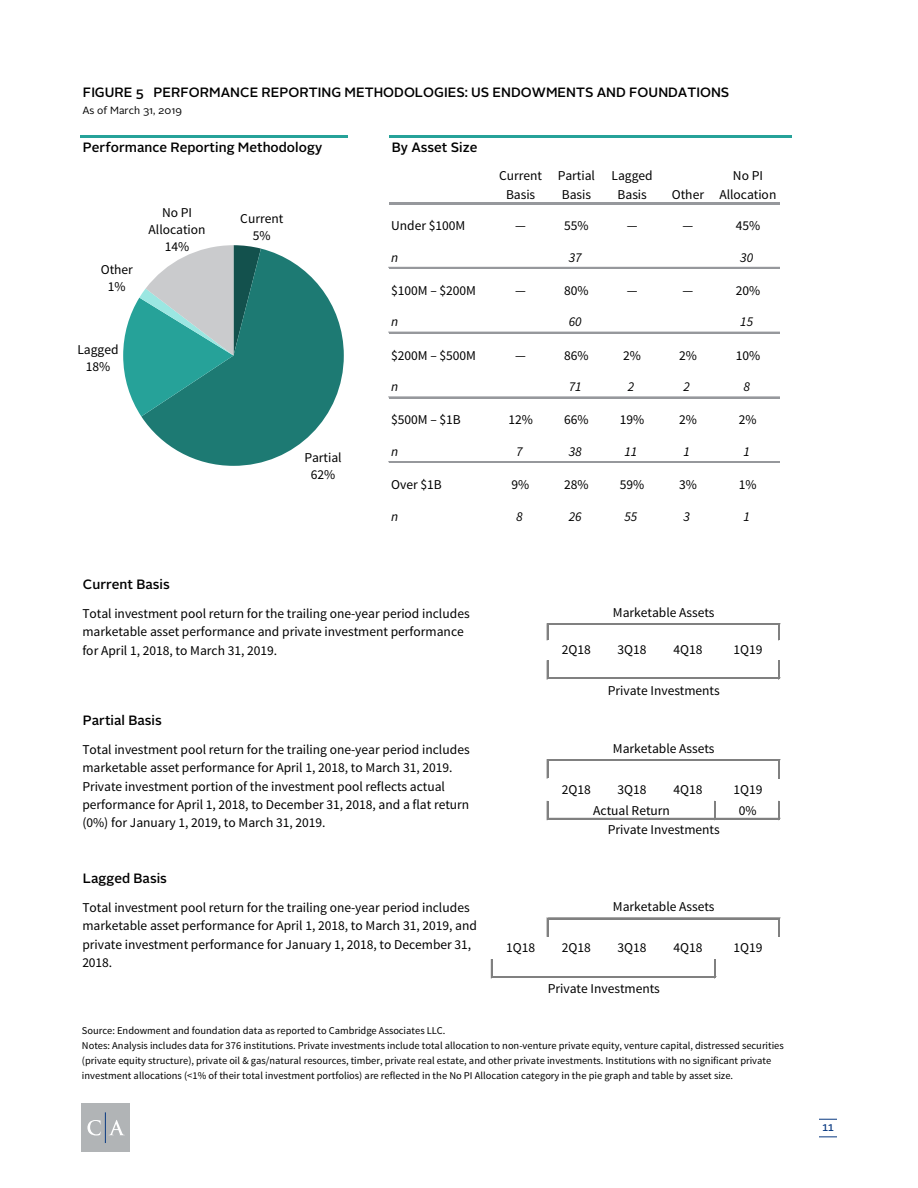
<style>
.page{position:relative;width:918px;height:1188px;background:#fff}
.page>*{position:absolute;margin:0;border:0;box-sizing:border-box;transform-origin:0 0}
.t1{font:13.5px/18.3px "Source Sans Pro";letter-spacing:-.005em;color:#000;text-align:center}
.t2{font:500 13.5px "Alright Sans";color:#000}
.t3{font:italic 13.5px "Source Sans Pro";color:#000}
.t4{font:10.5px/14.5px "Source Sans Pro";letter-spacing:.005em;color:#000}
.t5{font:10.5px "Alright Sans";letter-spacing:-.005em;color:#000}
.t6{font:500 9.75px "Alright Sans";color:#083981}
</style>
<div class="page">
<hr style="left:80px;top:135px;width:267px;height:3px;background:#26a299">
<svg style="left:547px;top:624px;width:2px;height:16px"></svg>
<svg style="left:778px;top:625px;width:2px;height:15px"></svg>
<svg style="left:547px;top:661px;width:2px;height:18px"></svg>
<svg style="left:778px;top:661px;width:2px;height:16px"></svg>
<svg style="left:547px;top:760px;width:2px;height:18px"></svg>
<svg style="left:778px;top:761px;width:2px;height:17px"></svg>
<svg style="left:547px;top:801px;width:2px;height:19px"></svg>
<svg style="left:778px;top:801px;width:2px;height:17px"></svg>
<svg style="left:714px;top:801px;width:2px;height:17px"></svg>
<svg style="left:547px;top:918px;width:2px;height:18px"></svg>
<svg style="left:778px;top:919px;width:2px;height:17px"></svg>
<svg style="left:714px;top:960px;width:2px;height:16px"></svg>
<svg style="left:491px;top:960px;width:2px;height:18px"></svg>
<hr style="left:389px;top:135px;width:402px;height:3px;background:#26a299">
<hr style="left:389px;top:202px;width:390px;height:3px;background:#96989c">
<hr style="left:389px;top:267px;width:390px;height:2px;background:#96989c">
<hr style="left:389px;top:332px;width:390px;height:2px;background:#96989c">
<hr style="left:389px;top:397px;width:390px;height:1px;background:#96989c">
<hr style="left:389px;top:461px;width:390px;height:1px;background:#96989c">
<hr style="left:389px;top:462px;width:390px;height:1px;background:#96989c">
<hr style="left:549px;top:623px;width:231px;height:1px;background:#808080">
<hr style="left:549px;top:624px;width:231px;height:1px;background:#808080">
<hr style="left:549px;top:677px;width:231px;height:1px;background:#808080">
<hr style="left:549px;top:678px;width:231px;height:1px;background:#808080">
<hr style="left:549px;top:759px;width:231px;height:1px;background:#808080">
<hr style="left:549px;top:760px;width:231px;height:1px;background:#808080">
<hr style="left:549px;top:818px;width:231px;height:2px;background:#808080">
<hr style="left:549px;top:918px;width:231px;height:1px;background:#808080">
<hr style="left:493px;top:976px;width:223px;height:2px;background:#808080">
<svg style="left:141px;top:249px;width:203px;height:217px;fill:#1d7a73"></svg>
<svg style="left:123px;top:245px;width:138px;height:171px;background:#69aaa6"></svg>
<div style="left:81px;top:1103px;width:49px;height:49px;background:#b1b4b6"></div>
<svg style="left:87px;top:1120px;width:14px;height:16px"></svg>
<svg style="left:109px;top:1120px;width:15px;height:15px"></svg>
<hr style="left:105px;top:1112px;width:1px;height:31px;background:#083981">
<svg style="left:819px;top:1119px;width:18px;height:1px"></svg>
<svg style="left:819px;top:1137px;width:18px;height:1px"></svg>
<p class="t2" style="left:83px;top:83px;width:648px">FIGURE 5 PERFORMANCE REPORTING METHODOLOGIES: US ENDOWMENTS AND FOUNDATIONS</p>
<p class="t5" style="left:82px;top:104px;width:101px">As of March 31, 2019</p>
<p class="t2" style="left:83px;top:138px;width:241px">Performance Reporting Methodology</p>
<p class="t2" style="left:392px;top:138px;width:87px">By Asset Size</p>
<p class="t1" style="left:499px;top:167px;width:155px">Current Partial Lagged</p>
<p class="t1" style="left:733px;top:167px;width:32px">No PI</p>
<p class="t1" style="left:506px;top:185px;width:31px">Basis</p>
<p class="t1" style="left:562px;top:185px;width:31px">Basis</p>
<p class="t1" style="left:618px;top:185px;width:31px">Basis</p>
<p class="t1" style="left:672px;top:185px;width:106px">Other Allocation</p>
<p class="t1" style="left:391px;top:217px;width:76px">Under $100M</p>
<p class="t1" style="left:515px;top:217px;width:12px">—</p>
<p class="t1" style="left:564px;top:217px;width:26px">55%</p>
<p class="t1" style="left:627px;top:217px;width:12px">—</p>
<p class="t1" style="left:683px;top:217px;width:12px">—</p>
<p class="t1" style="left:736px;top:217px;width:26px">45%</p>
<p class="t3" style="left:391px;top:250px;width:9px">n</p>
<p class="t3" style="left:569px;top:250px;width:14px">37</p>
<p class="t3" style="left:740px;top:250px;width:14px">30</p>
<p class="t1" style="left:391px;top:281px;width:86px">$100M – $200M</p>
<p class="t1" style="left:515px;top:281px;width:12px">—</p>
<p class="t1" style="left:564px;top:281px;width:26px">80%</p>
<p class="t1" style="left:627px;top:281px;width:12px">—</p>
<p class="t1" style="left:683px;top:281px;width:12px">—</p>
<p class="t1" style="left:736px;top:281px;width:26px">20%</p>
<p class="t3" style="left:391px;top:313px;width:9px">n</p>
<p class="t3" style="left:569px;top:313px;width:14px">60</p>
<p class="t3" style="left:740px;top:313px;width:14px">15</p>
<p class="t1" style="left:391px;top:346px;width:86px">$200M – $500M</p>
<p class="t1" style="left:515px;top:346px;width:12px">—</p>
<p class="t1" style="left:564px;top:346px;width:26px">86%</p>
<p class="t1" style="left:623px;top:346px;width:19px">2%</p>
<p class="t1" style="left:679px;top:346px;width:19px">2%</p>
<p class="t1" style="left:736px;top:346px;width:26px">10%</p>
<p class="t3" style="left:391px;top:378px;width:9px">n</p>
<p class="t3" style="left:569px;top:378px;width:14px">71</p>
<p class="t3" style="left:628px;top:378px;width:8px">2</p>
<p class="t3" style="left:684px;top:378px;width:8px">2</p>
<p class="t3" style="left:743px;top:378px;width:8px">8</p>
<p class="t1" style="left:391px;top:411px;width:71px">$500M – $1B</p>
<p class="t1" style="left:508px;top:411px;width:26px">12%</p>
<p class="t1" style="left:564px;top:411px;width:26px">66%</p>
<p class="t1" style="left:620px;top:411px;width:26px">19%</p>
<p class="t1" style="left:679px;top:411px;width:19px">2%</p>
<p class="t1" style="left:739px;top:411px;width:19px">2%</p>
<p class="t3" style="left:391px;top:443px;width:9px">n</p>
<p class="t3" style="left:516px;top:443px;width:8px">7</p>
<p class="t3" style="left:569px;top:443px;width:14px">38</p>
<p class="t3" style="left:624px;top:443px;width:14px">11</p>
<p class="t3" style="left:684px;top:443px;width:8px">1</p>
<p class="t3" style="left:743px;top:443px;width:8px">1</p>
<p class="t1" style="left:391px;top:476px;width:52px">Over $1B</p>
<p class="t1" style="left:512px;top:476px;width:19px">9%</p>
<p class="t1" style="left:564px;top:476px;width:26px">28%</p>
<p class="t1" style="left:620px;top:476px;width:26px">59%</p>
<p class="t1" style="left:679px;top:476px;width:19px">3%</p>
<p class="t1" style="left:739px;top:476px;width:19px">1%</p>
<p class="t3" style="left:391px;top:508px;width:9px">n</p>
<p class="t3" style="left:516px;top:508px;width:8px">8</p>
<p class="t3" style="left:569px;top:508px;width:14px">26</p>
<p class="t3" style="left:624px;top:508px;width:14px">55</p>
<p class="t3" style="left:684px;top:508px;width:8px">3</p>
<p class="t3" style="left:743px;top:508px;width:8px">1</p>
<p class="t1" style="left:149px;top:204px;width:59px;line-height:17px">No PI<br>Allocation<br>14%</p>
<p class="t1" style="left:240px;top:211px;width:45px;line-height:17px">Current<br>5%</p>
<p class="t1" style="left:101px;top:261px;width:34px;line-height:17px">Other<br>1%</p>
<p class="t1" style="left:77px;top:341px;width:43px;line-height:17px">Lagged<br>18%</p>
<p class="t1" style="left:304px;top:449px;width:39px;line-height:17px">Partial<br>62%</p>
<p class="t2" style="left:83px;top:575px;width:89px">Current Basis</p>
<p class="t1" style="left:82px;top:605px;width:389px;text-align:left">Total investment pool return for the trailing one-year period includes marketable asset performance and private investment performance for April 1, 2018, to March 31, 2019.</p>
<p class="t2" style="left:83px;top:711px;width:81px">Partial Basis</p>
<p class="t1" style="left:82px;top:740px;width:389px;text-align:left">Total investment pool return for the trailing one-year period includes marketable asset performance for April 1, 2018, to March 31, 2019.<br>Private investment portion of the investment pool reflects actual performance for April 1, 2018, to December 31, 2018, and a flat return (0%) for January 1, 2019, to March 31, 2019.</p>
<p class="t2" style="left:83px;top:869px;width:86px">Lagged Basis</p>
<p class="t1" style="left:82px;top:899px;width:396px;text-align:left">Total investment pool return for the trailing one-year period includes marketable asset performance for April 1, 2018, to March 31, 2019, and private investment performance for January 1, 2018, to December 31, 2018.</p>
<p class="t4" style="left:82px;top:1024px;width:365px">Source: Endowment and foundation data as reported to Cambridge Associates LLC.</p>
<p class="t1" style="left:613px;top:603px;width:103px">Marketable Assets</p>
<p class="t1" style="left:562px;top:640px;width:31px">2Q18</p>
<p class="t1" style="left:618px;top:640px;width:31px">3Q18</p>
<p class="t1" style="left:673px;top:640px;width:31px">4Q18</p>
<p class="t1" style="left:733px;top:640px;width:31px">1Q19</p>
<p class="t1" style="left:608px;top:681px;width:114px">Private Investments</p>
<p class="t1" style="left:613px;top:739px;width:103px">Marketable Assets</p>
<p class="t1" style="left:562px;top:781px;width:31px">2Q18</p>
<p class="t1" style="left:618px;top:781px;width:31px">3Q18</p>
<p class="t1" style="left:673px;top:781px;width:31px">4Q18</p>
<p class="t1" style="left:733px;top:779px;width:31px;line-height:21.3px">1Q19<br>0%</p>
<p class="t1" style="left:608px;top:801px;width:114px;line-height:19px;text-align:left;text-indent:-15px">Actual Return<br>Private Investments</p>
<p class="t1" style="left:613px;top:898px;width:103px">Marketable Assets</p>
<p class="t1" style="left:506px;top:939px;width:31px">1Q18</p>
<p class="t1" style="left:562px;top:939px;width:31px">2Q18</p>
<p class="t1" style="left:618px;top:939px;width:31px">3Q18</p>
<p class="t1" style="left:673px;top:939px;width:31px">4Q18</p>
<p class="t1" style="left:733px;top:939px;width:31px">1Q19</p>
<p class="t1" style="left:548px;top:980px;width:114px">Private Investments</p>
<p class="t4" style="left:82px;top:1039px;width:703px">Notes: Analysis includes data for 376 institutions. Private investments include total allocation to non-venture private equity, venture capital, distressed securities (private equity structure), private oil &amp; gas/natural resources, timber, private real estate, and other private investments. Institutions with no significant private investment allocations (&lt;1% of their total investment portfolios) are reflected in the No PI Allocation category in the pie graph and table by asset size.</p>
<p class="t6" style="left:822px;top:1121px;width:13px">11</p>
</div>
